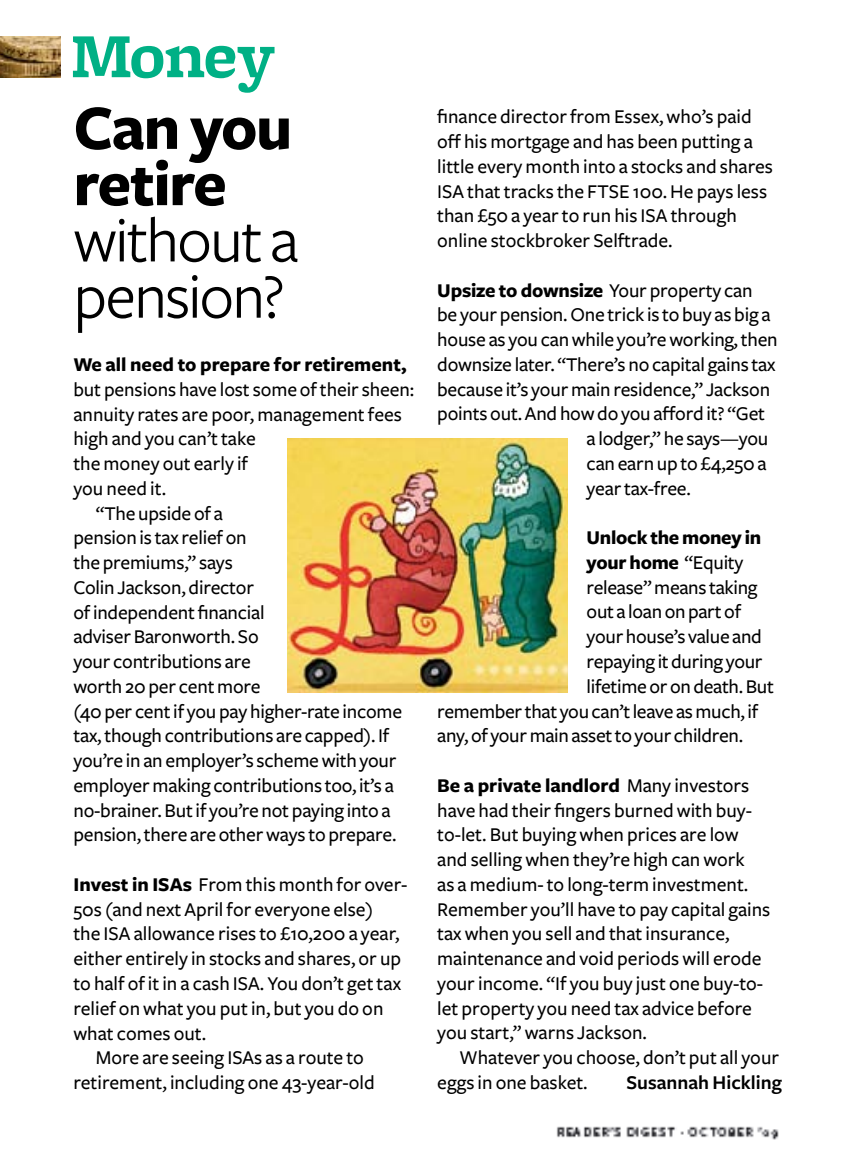
<style>
.page{position:relative;width:849px;height:1174px;background:#fff}
.page>*{position:absolute;margin:0;border:0;box-sizing:border-box;transform-origin:0 0}
.t1{font:65.25px/56.2px "Freight Sans";letter-spacing:-.03em;color:#000}
.t2{font:700 65.25px/56.2px "Freight Sans";letter-spacing:-.025em;color:#000}
.t3{font:700 65.25px "Freight Micro";letter-spacing:-.03em;color:#00b085}
.t4{font:500 20.25px/24.8px "Freight Sans";letter-spacing:-.005em;color:#000}
.t5{font:700 20.25px "Freight Sans";letter-spacing:-.01em;color:#000}
.t6{font:600 20.25px "Freight Sans";color:#000}
.s1{font-weight:700}
.s2{font-weight:500}
</style>
<div class="page">
<img style="left:0;top:37px;width:61px;height:40px">
<img style="left:556px;top:1126px;width:223px;height:14px">
<img style="left:287px;top:438px;width:280px;height:254px">
<h1 class="t3" style="left:71px;top:20px;width:205px">Money</h1>
<h1 class="t2" style="left:73px;top:102px;width:220px">Can you retire</h1>
<h1 class="t1" style="left:73px;top:213px;width:227px">without a pension?</h1>
<p class="t5" style="left:73px;top:354px;width:334px">We all need to prepare for retirement,</p>
<p class="t4" style="left:73px;top:377px;width:342px">but pensions have lost some of their sheen:</p>
<p class="t4" style="left:73px;top:402px;width:330px">annuity rates are poor, management fees</p>
<p class="t4" style="left:73px;top:427px;width:184px">high and you can’t take</p>
<p class="t4" style="left:73px;top:451px;width:176px">the money out early if</p>
<p class="t4" style="left:73px;top:476px;width:94px">you need it.</p>
<p class="t4" style="left:96px;top:501px;width:129px">“The upside of a</p>
<p class="t4" style="left:73px;top:526px;width:175px">pension is tax relief on</p>
<p class="t4" style="left:73px;top:550px;width:161px">the premiums,” says</p>
<p class="t4" style="left:73px;top:575px;width:182px">Colin Jackson, director</p>
<p class="t4" style="left:73px;top:600px;width:193px">of independent financial</p>
<p class="t4" style="left:73px;top:625px;width:187px">adviser Baronworth. So</p>
<p class="t4" style="left:73px;top:649px;width:179px">your contributions are</p>
<p class="t4" style="left:73px;top:674px;width:189px">worth 20 per cent more</p>
<p class="t4" style="left:73px;top:699px;width:330px">(40 per cent if you pay higher-rate income</p>
<p class="t4" style="left:73px;top:724px;width:317px">tax, though contributions are capped). If</p>
<p class="t4" style="left:73px;top:748px;width:324px">you’re in an employer’s scheme with your</p>
<p class="t4" style="left:73px;top:773px;width:322px">employer making contributions too, it’s a</p>
<p class="t4" style="left:73px;top:798px;width:319px">no-brainer. But if you’re not paying into a</p>
<p class="t4" style="left:73px;top:823px;width:324px">pension, there are other ways to prepare.</p>
<p class="t4" style="left:73px;top:872px;width:335px"><span class="s1">Invest in ISAs</span> From this month for over-</p>
<p class="t4" style="left:73px;top:897px;width:301px">50s (and next April for everyone else)</p>
<p class="t4" style="left:73px;top:922px;width:327px">the ISA allowance rises to £10,200 a year,</p>
<p class="t4" style="left:73px;top:946px;width:329px">either entirely in stocks and shares, or up</p>
<p class="t4" style="left:73px;top:971px;width:329px">to half of it in a cash ISA. You don’t get tax</p>
<p class="t4" style="left:73px;top:996px;width:311px">relief on what you put in, but you do on</p>
<p class="t4" style="left:73px;top:1021px;width:134px">what comes out.</p>
<p class="t4" style="left:96px;top:1045px;width:270px">More are seeing ISAs as a route to</p>
<p class="t4" style="left:73px;top:1070px;width:303px">retirement, including one 43-year-old</p>
<p class="t4" style="left:437px;top:105px;width:337px">finance director from Essex, who’s paid off his mortgage and has been putting a little every month into a stocks and shares ISA that tracks the FTSE 100. He pays less than £50 a year to run his ISA through online stockbroker Selftrade.</p>
<p class="t5" style="left:437px;top:279px;width:317px">Upsize to downsize <span class="s2">Your property can</span></p>
<p class="t4" style="left:437px;top:303px;width:335px">be your pension. One trick is to buy as big a</p>
<p class="t4" style="left:437px;top:327px;width:342px">house as you can while you’re working, then</p>
<p class="t4" style="left:437px;top:352px;width:340px">downsize later. “There’s no capital gains tax</p>
<p class="t4" style="left:437px;top:377px;width:334px">because it’s your main residence,” Jackson</p>
<p class="t4" style="left:437px;top:402px;width:329px">points out. And how do you afford it? “Get</p>
<p class="t4" style="left:586px;top:426px;width:183px">a lodger,” he says—you</p>
<p class="t4" style="left:586px;top:451px;width:181px">can earn up to £4,250 a</p>
<p class="t4" style="left:586px;top:476px;width:106px">year tax-free.</p>
<p class="t5" style="left:586px;top:527px;width:176px">Unlock the money in</p>
<p class="t5" style="left:586px;top:551px;width:158px">your home <span class="s2">“Equity</span></p>
<p class="t4" style="left:586px;top:575px;width:172px">release” means taking</p>
<p class="t4" style="left:586px;top:600px;width:156px">out a loan on part of</p>
<p class="t4" style="left:586px;top:624px;width:177px">your house’s value and</p>
<p class="t4" style="left:586px;top:649px;width:177px">repaying it during your</p>
<p class="t4" style="left:586px;top:674px;width:189px">lifetime or on death. But</p>
<p class="t4" style="left:437px;top:699px;width:322px">remember that you can’t leave as much, if</p>
<p class="t4" style="left:437px;top:723px;width:307px">any, of your main asset to your children.</p>
<p class="t4" style="left:437px;top:773px;width:334px"><span class="s1">Be a private landlord</span> Many investors have had their fingers burned with buy&shy;to-let. But buying when prices are low and selling when they’re high can work<br>as a medium- to long-term investment.<br>Remember you’ll have to pay capital gains tax when you sell and that insurance, maintenance and void periods will erode your income. “If you buy just one buy-to&shy;let property you need tax advice before you start,” warns Jackson.</p>
<p class="t4" style="left:437px;top:1045px;width:343px;text-indent:22px">Whatever you choose, don’t put all your eggs in one basket.</p>
<p class="t6" style="left:626px;top:1071px;width:157px">Susannah Hickling</p>
</div>
